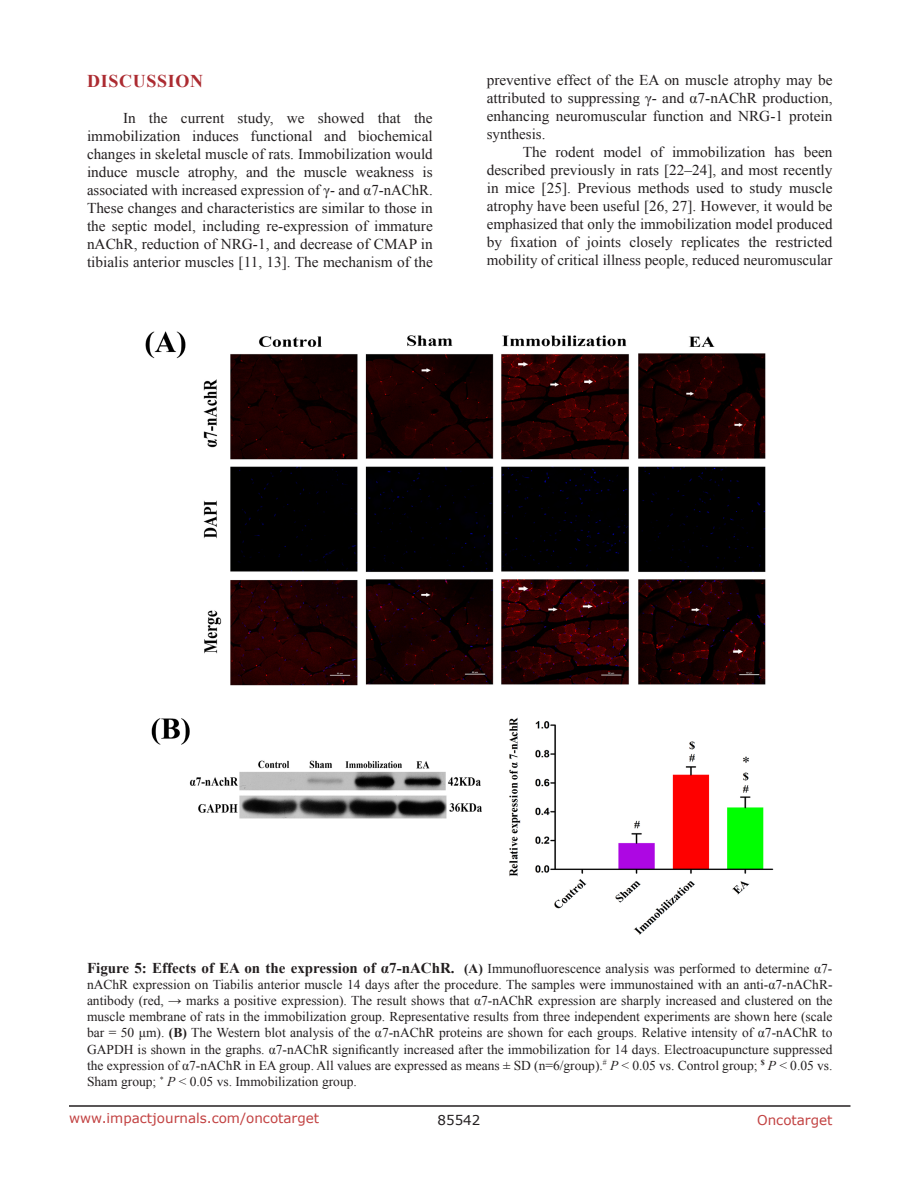
<style>
.page{position:relative;width:918px;height:1188px;background:#fff}
.page>*{position:absolute;margin:0;border:0;box-sizing:border-box;transform-origin:0 0}
.Heading{font:700 18px "Times New Roman";letter-spacing:.035em;color:#ac2b31}
.BodyText{font:15px/18px "Times New Roman";color:#231f20;text-align:justify}
.figuretext{font:13.5px/16.2px "Times New Roman";color:#231f20;text-align:justify}
.t1{font:13.5px "Verdana";color:#c24141}
.t2{font:13.5px "Verdana";color:#231f20}
.s1{font-weight:700;font-size:15px}
.s2{font-weight:700}
.s3{font-style:italic}
</style>
<div class="page">
<hr style="left:69px;top:1105px;width:781px;height:2px;background:#231f20">
<img style="left:145px;top:331px;width:629px;height:604px">
<p class="Heading" style="left:87px;top:68px;width:117px">DISCUSSION</p>
<p class="BodyText" style="left:87px;top:109px;width:347px;text-indent:36px">In the current study, we showed that the immobilization induces functional and biochemical changes in skeletal muscle of rats. Immobilization would induce muscle atrophy, and the muscle weakness is associated with increased expression of γ- and α7-nAChR.<br>These changes and characteristics are similar to those in the septic model, including re-expression of immature nAChR, reduction of NRG-1, and decrease of CMAP in tibialis anterior muscles [11, 13]. The mechanism of the</p>
<p class="BodyText" style="left:487px;top:71px;width:347px">preventive effect of the EA on muscle atrophy may be attributed to suppressing γ- and α7-nAChR production, enhancing neuromuscular function and NRG-1 protein synthesis.</p>
<p class="BodyText" style="left:487px;top:143px;width:347px;text-indent:36px">The rodent model of immobilization has been described previously in rats [22–24], and most recently in mice [25]. Previous methods used to study muscle atrophy have been useful [26, 27]. However, it would be emphasized that only the immobilization model produced by fixation of joints closely replicates the restricted mobility of critical illness people, reduced neuromuscular</p>
<p class="figuretext" style="left:87px;top:960px;width:747px"><span class="s1">Figure 5: Effects of EA on the expression of α7-nAChR.</span> <span class="s2">(A)</span> Immunofluorescence analysis was performed to determine α7- nAChR expression on Tiabilis anterior muscle 14 days after the procedure. The samples were immunostained with an anti-α7-nAChR&shy;antibody (red, → marks a positive expression). The result shows that α7-nAChR expression are sharply increased and clustered on the muscle membrane of rats in the immobilization group. Representative results from three independent experiments are shown here (scale bar = 50 μm). <span class="s2">(B)</span> The Western blot analysis of the α7-nAChR proteins are shown for each groups. Relative intensity of α7-nAChR to GAPDH is shown in the graphs. α7-nAChR significantly increased after the immobilization for 14 days. Electroacupuncture suppressed the expression of α7-nAChR in EA group. All values are expressed as means ± SD (n=6/group).<sup>#</sup> <span class="s3">P</span> &lt; 0.05 vs. Control group; <sup>$</sup> <span class="s3">P</span> &lt; 0.05 vs.<br>Sham group; <sup>*</sup> <span class="s3">P</span> &lt; 0.05 vs. Immobilization group.</p>
<p class="t1" style="left:69px;top:1109px;width:252px">www.impactjournals.com/oncotarget</p>
<p class="t2" style="left:438px;top:1111px;width:44px">85542</p>
<p class="t1" style="left:757px;top:1111px;width:77px">Oncotarget</p>
</div>
